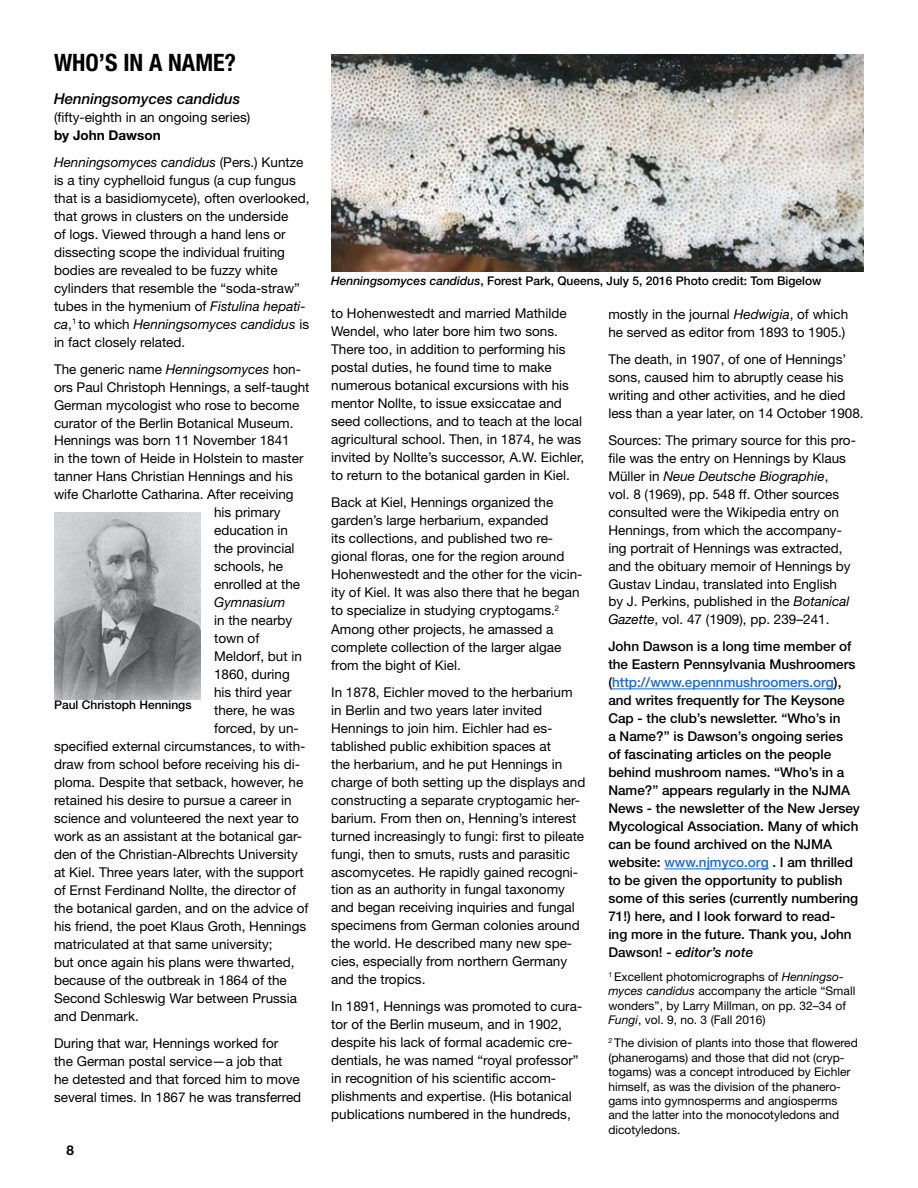
<style>
.page{position:relative;width:918px;height:1188px;background:#fff}
.page>*{position:absolute;margin:0;border:0;box-sizing:border-box;transform-origin:0 0}
.t1{font:700 condensed 24px "Helvetica Neue LT Std";color:#000}
.t2{font:italic 500 15px "Helvetica Neue LT Std";color:#000}
.t3{font:13.5px/18px "Helvetica Neue LT Std";color:#000}
.t4{font:500 13.5px/18px "Helvetica Neue LT Std";color:#000}
.t5{font:italic 13.5px/27px "Helvetica Neue LT Std";color:#000}
.t6{font:700 13.5px "Helvetica Neue LT Std";color:#000}
.t7{font:12px/14.4px "Helvetica Neue LT Std";color:#000}
.t8{font:500 12px "Helvetica Neue LT Std";color:#000}
.s1{font-weight:700;font-style:normal}
.s2{font-style:normal}
.s3{font-style:italic}
.s4{color:#196ad4}
</style>
<div class="page">
<hr style="left:612px;top:689px;width:222px;height:1px;background:#196ad4">
<hr style="left:664px;top:869px;width:105px;height:1px;background:#196ad4">
<img style="left:54px;top:512px;width:147px;height:187px">
<img style="left:331px;top:54px;width:533px;height:217px">
<h1 class="t1" style="left:54px;top:48px;width:184px">WHO’S IN A NAME?</h1>
<p class="t2" style="left:54px;top:89px;width:188px">Henningsomyces candidus</p>
<p class="t3" style="left:54px;top:108px;width:198px">(fifty-eighth in an ongoing series)</p>
<p class="t5" style="left:54px;top:121px;width:251px"><span class="s1">by John Dawson<br></span>Henningsomyces candidus <span class="s2">(Pers.) Kuntze</span></p>
<p class="t3" style="left:54px;top:171px;width:257px">is a tiny cyphelloid fungus (a cup fungus that is a basidiomycete), often overlooked, that grows in clusters on the underside<br>of logs. Viewed through a hand lens or dissecting scope the individual fruiting bodies are revealed to be fuzzy white cylinders that resemble the “soda-straw” tubes in the hymenium of <span class="s3">Fistulina hepati&shy;ca</span>,<sup>1</sup> to which <span class="s3">Henningsomyces candidus</span> is in fact closely related.</p>
<p class="t3" style="left:54px;top:360px;width:249px">The generic name <span class="s3">Henningsomyces</span> hon-</p>
<p class="t3" style="left:54px;top:378px;width:257px">ors Paul Christoph Hennings, a self-taught</p>
<p class="t3" style="left:54px;top:396px;width:247px">German mycologist who rose to become</p>
<p class="t3" style="left:54px;top:414px;width:241px">curator of the Berlin Botanical Museum.</p>
<p class="t3" style="left:54px;top:432px;width:237px">Hennings was born 11 November 1841</p>
<p class="t3" style="left:54px;top:450px;width:251px">in the town of Heide in Holstein to master</p>
<p class="t3" style="left:54px;top:468px;width:240px">tanner Hans Christian Hennings and his</p>
<p class="t3" style="left:54px;top:486px;width:241px">wife Charlotte Catharina. After receiving</p>
<p class="t3" style="left:214px;top:503px;width:68px">his primary</p>
<p class="t3" style="left:214px;top:521px;width:76px">education in</p>
<p class="t3" style="left:214px;top:539px;width:82px">the provincial</p>
<p class="t3" style="left:214px;top:557px;width:71px">schools, he</p>
<p class="t3" style="left:214px;top:575px;width:88px">enrolled at the</p>
<p class="t5" style="left:214px;top:589px;width:73px">Gymnasium</p>
<p class="t3" style="left:214px;top:611px;width:80px">in the nearby</p>
<p class="t3" style="left:214px;top:629px;width:47px">town of</p>
<p class="t3" style="left:214px;top:647px;width:89px">Meldorf, but in</p>
<p class="t3" style="left:214px;top:665px;width:77px">1860, during</p>
<p class="t3" style="left:214px;top:683px;width:79px">his third year</p>
<p class="t3" style="left:214px;top:701px;width:82px">there, he was</p>
<p class="t3" style="left:214px;top:719px;width:86px">forced, by un-</p>
<p class="t3" style="left:54px;top:737px;width:253px">specified external circumstances, to with-</p>
<p class="t3" style="left:54px;top:755px;width:248px">draw from school before receiving his di-</p>
<p class="t3" style="left:54px;top:773px;width:251px">ploma. Despite that setback, however, he</p>
<p class="t3" style="left:54px;top:791px;width:239px">retained his desire to pursue a career in</p>
<p class="t3" style="left:54px;top:809px;width:247px">science and volunteered the next year to</p>
<p class="t3" style="left:54px;top:827px;width:250px">work as an assistant at the botanical gar-</p>
<p class="t3" style="left:54px;top:845px;width:245px">den of the Christian-Albrechts University</p>
<p class="t3" style="left:54px;top:863px;width:251px">at Kiel. Three years later, with the support</p>
<p class="t3" style="left:54px;top:881px;width:244px">of Ernst Ferdinand Nollte, the director of</p>
<p class="t3" style="left:54px;top:899px;width:256px">the botanical garden, and on the advice of</p>
<p class="t3" style="left:54px;top:917px;width:254px">his friend, the poet Klaus Groth, Hennings</p>
<p class="t3" style="left:54px;top:935px;width:220px">matriculated at that same university;</p>
<p class="t3" style="left:54px;top:953px;width:242px">but once again his plans were thwarted,</p>
<p class="t3" style="left:54px;top:971px;width:234px">because of the outbreak in 1864 of the</p>
<p class="t3" style="left:54px;top:989px;width:244px">Second Schleswig War between Prussia</p>
<p class="t3" style="left:54px;top:1007px;width:86px">and Denmark.</p>
<p class="t3" style="left:54px;top:1034px;width:249px">During that war, Hennings worked for<br>the German postal service—a job that<br>he detested and that forced him to move several times. In 1867 he was transferred</p>
<p class="t8" style="left:54px;top:698px;width:139px">Paul Christoph Hennings</p>
<p class="t6" style="left:66px;top:1141px;width:9px">8</p>
<p class="t8" style="left:331px;top:274px;width:492px"><span class="s3">Henningsomyces candidus</span>, Forest Park, Queens, July 5, 2016 Photo credit: Tom Bigelow</p>
<p class="t3" style="left:331px;top:304px;width:255px">to Hohenwestedt and married Mathilde Wendel, who later bore him two sons.<br>There too, in addition to performing his postal duties, he found time to make numerous botanical excursions with his mentor Nollte, to issue exsiccatae and seed collections, and to teach at the local agricultural school. Then, in 1874, he was invited by Nollte’s successor, A.W. Eichler, to return to the botanical garden in Kiel.</p>
<p class="t3" style="left:331px;top:493px;width:253px">Back at Kiel, Hennings organized the garden’s large herbarium, expanded<br>its collections, and published two re&shy;gional floras, one for the region around Hohenwestedt and the other for the vicin&shy;ity of Kiel. It was also there that he began to specialize in studying cryptogams.<sup>2<br></sup>Among other projects, he amassed a complete collection of the larger algae from the bight of Kiel.</p>
<p class="t3" style="left:331px;top:683px;width:256px">In 1878, Eichler moved to the herbarium in Berlin and two years later invited Hennings to join him. Eichler had es&shy;tablished public exhibition spaces at<br>the herbarium, and he put Hennings in charge of both setting up the displays and constructing a separate cryptogamic her&shy;barium. From then on, Henning’s interest turned increasingly to fungi: first to pileate fungi, then to smuts, rusts and parasitic ascomycetes. He rapidly gained recogni&shy;tion as an authority in fungal taxonomy and began receiving inquiries and fungal specimens from German colonies around the world. He described many new spe&shy;cies, especially from northern Germany and the tropics.</p>
<p class="t3" style="left:331px;top:997px;width:253px">In 1891, Hennings was promoted to cura&shy;tor of the Berlin museum, and in 1902, despite his lack of formal academic cre&shy;dentials, he was named “royal professor” in recognition of his scientific accom&shy;plishments and expertise. (His botanical publications numbered in the hundreds,</p>
<p class="t3" style="left:608px;top:305px;width:241px">mostly in the journal <span class="s3">Hedwigia</span>, of which he served as editor from 1893 to 1905.)</p>
<p class="t3" style="left:608px;top:350px;width:257px">The death, in 1907, of one of Hennings’ sons, caused him to abruptly cease his writing and other activities, and he died less than a year later, on 14 October 1908.</p>
<p class="t3" style="left:608px;top:431px;width:249px">Sources: The primary source for this pro&shy;file was the entry on Hennings by Klaus Müller in <span class="s3">Neue Deutsche Biographie</span>,<br>vol. 8 (1969), pp. 548 ff. Other sources consulted were the Wikipedia entry on Hennings, from which the accompany&shy;ing portrait of Hennings was extracted, and the obituary memoir of Hennings by Gustav Lindau, translated into English<br>by J. Perkins, published in the <span class="s3">Botanical Gazette</span>, vol. 47 (1909), pp. 239–241.</p>
<p class="t4" style="left:608px;top:638px;width:253px">John Dawson is a long time member of the Eastern Pennsylvania Mushroomers (<span class="s4">http://www.epennmushroomers.org</span>), and writes frequently for The Keysone Cap - the club’s newsletter. “Who’s in<br>a Name?” is Dawson’s ongoing series<br>of fascinating articles on the people behind mushroom names. “Who’s in a Name?” appears regularly in the NJMA News - the newsletter of the New Jersey Mycological Association. Many of which can be found archived on the NJMA website: <span class="s4">www.njmyco.org</span> . I am thrilled to be given the opportunity to publish some of this series (currently numbering 71!) here, and I look forward to read-<br>ing more in the future. Thank you, John Dawson! - <span class="s3">editor’s note</span></p>
<p class="t7" style="left:608px;top:969px;width:248px"><sup>1</sup> Excellent photomicrographs of <span class="s3">Henningso&shy;myces candidus</span> accompany the article “Small wonders”, by Larry Millman, on pp. 32–34 of <span class="s3">Fungi</span>, vol. 9, no. 3 (Fall 2016)</p>
<p class="t7" style="left:608px;top:1036px;width:251px"><sup>2</sup> The division of plants into those that flowered (phanerogams) and those that did not (cryp&shy;togams) was a concept introduced by Eichler himself, as was the division of the phanero&shy;gams into gymnosperms and angiosperms and the latter into the monocotyledons and dicotyledons.</p>
</div>
